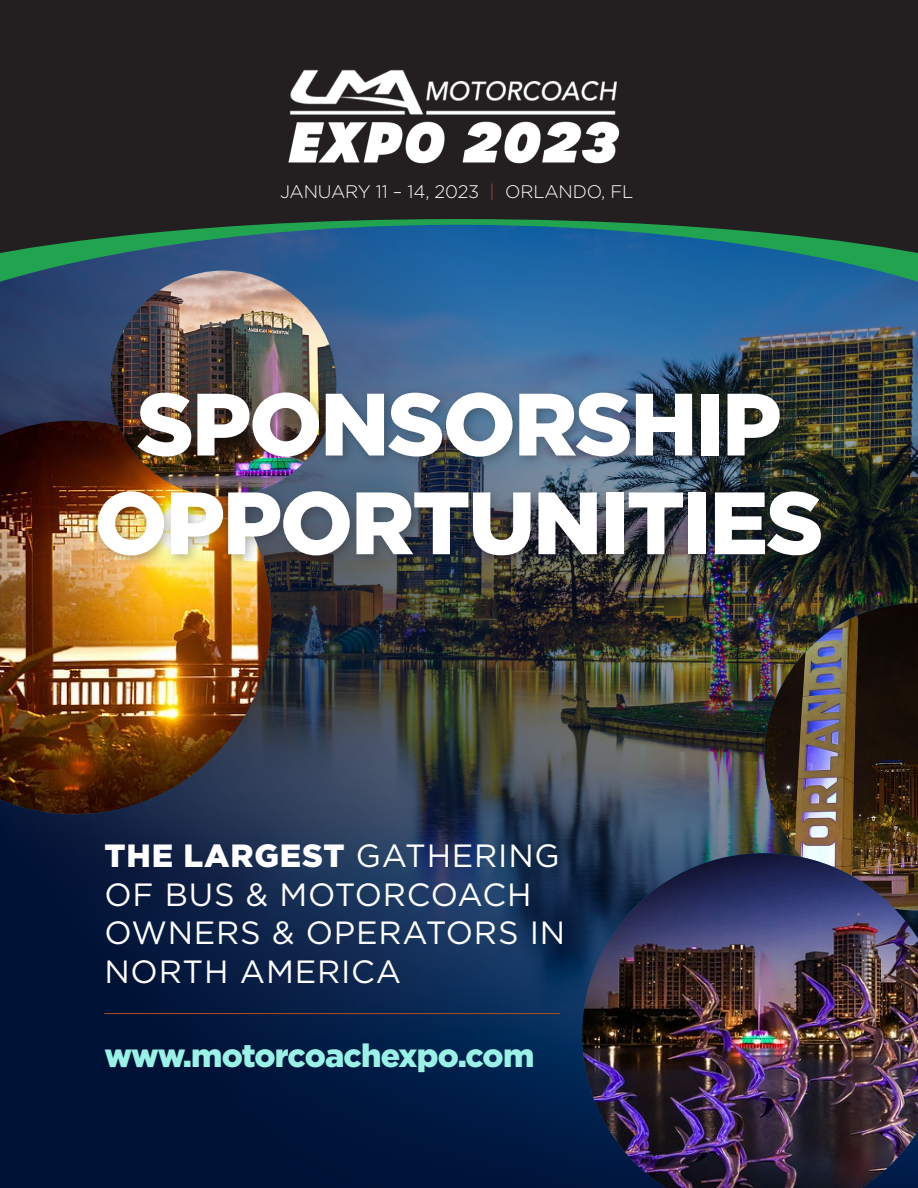
<style>
.page{position:relative;width:918px;height:1188px;background:#fff}
.page>*{position:absolute;margin:0;border:0;box-sizing:border-box;transform-origin:0 0}
.t1{font:900 88.2px/98.7px "Gotham";letter-spacing:-.025em;color:#fff;text-align:center}
.t2{font:900 32.25px "Gotham";letter-spacing:-.025em;color:#99f2e5}
.t3{font:32.1px/38.5px "Gotham";letter-spacing:.025em;color:#fff}
.t4{font:300 18.15px "Gotham";letter-spacing:-.01em;color:#fff}
.s1{color:#b14e21}
.s2{font-weight:900}
</style>
<div class="page">
<img style="left:0;top:286px;width:918px;height:902px">
<svg style="left:0;top:256px;width:918px;height:30px;background:#226491"></svg>
<svg style="left:0;top:0;width:918px;height:256px;background:#22292b"></svg>
<img style="left:281px;top:65px;width:347px;height:105px">
<hr style="left:104px;top:1013px;width:456px;height:1px;background:#b14e21">
<img style="left:0;top:421px;width:271px;height:393px">
<img style="left:110px;top:271px;width:226px;height:225px;border-radius:113px">
<img style="left:764px;top:603px;width:154px;height:250px">
<div style="left:91px;top:386px;width:743px;height:182px;background:#231f20;opacity:.33"></div>
<img style="left:582px;top:853px;width:336px;height:335px">
<p class="t4" style="left:280px;top:180px;width:355px">JANUARY 11 – 14, 2023 <span class="s1">|</span> ORLANDO, FL</p>
<p class="t1" style="left:94px;top:374px;width:731px">SPONSORSHIP<br>OPPORTUNITIES</p>
<p class="t3" style="left:104px;top:836px;width:462px"><span class="s2">THE LARGEST</span> GATHERING<br>OF BUS &amp; MOTORCOACH<br>OWNERS &amp; OPERATORS IN<br>NORTH AMERICA</p>
<p class="t2" style="left:104px;top:1033px;width:431px">www.motorcoachexpo.com</p>
</div>
